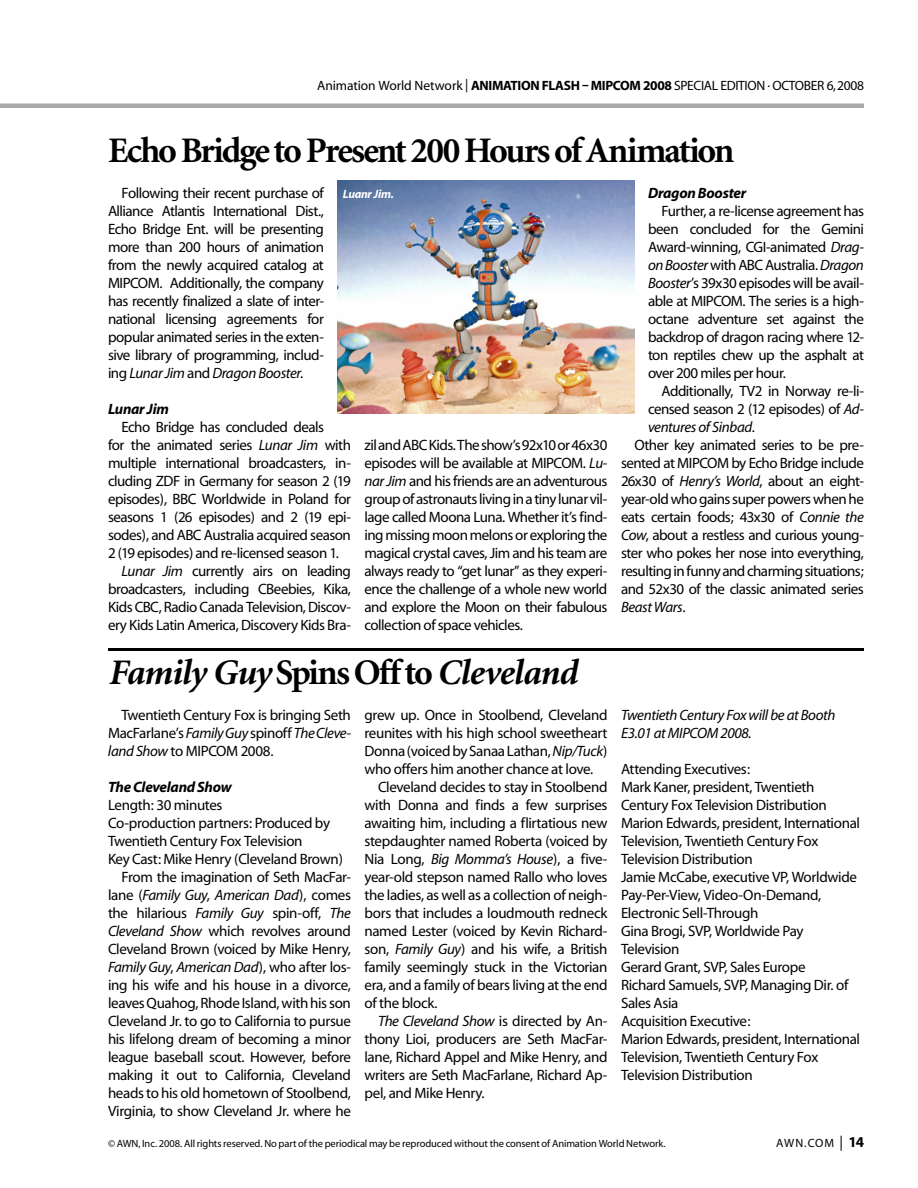
<style>
.page{position:relative;width:918px;height:1188px;background:#fff}
.page>*{position:absolute;margin:0;border:0;box-sizing:border-box;transform-origin:0 0}
.t1{font:700 36px "Minion";letter-spacing:-.055em;color:#000}
.t2{font:italic 700 36px "Minion";letter-spacing:-.025em;color:#000}
.t3{font:15px/18px "Myriad";letter-spacing:-.025em;color:#000;text-align:justify}
.t4{font:italic 15px/18px "Myriad";letter-spacing:-.025em;color:#000}
.t5{font:italic 700 15px "Myriad";letter-spacing:-.02em;color:#000}
.t6{font:13.5px "Myriad";letter-spacing:-.025em;color:#000}
.t7{font:12px "Myriad";letter-spacing:.07em;color:#000}
.t8{font:italic 700 12px "Myriad";letter-spacing:-.025em;color:#fff}
.t9{font:10.5px "Myriad";letter-spacing:-.01em;color:#000}
.s1{font-weight:700}
.s2{font-style:italic}
.s3{font-style:normal}
.s4{font-size:15px}
.s5{font-weight:700;font-size:15px}
</style>
<div class="page">
<hr style="left:0;top:104px;width:864px;height:4px;background:#aaa">
<img style="left:338px;top:180px;width:296px;height:234px">
<hr style="left:108px;top:648px;width:756px;height:3px;background:#000">
<p class="t6" style="left:317px;top:79px;width:548px">Animation World Network | <span class="s1">ANIMATION FLASH – MIPCOM 2008</span> SPECIAL EDITION · OCTOBER 6, 2008</p>
<h1 class="t1" style="left:108px;top:132px;width:628px">Echo Bridge to Present 200 Hours of Animation</h1>
<p class="t3" style="left:108px;top:185px;width:218px;text-indent:14px">Following their recent purchase of Alliance Atlantis International Dist., Echo Bridge Ent. will be presenting more than 200 hours of animation from the newly acquired catalog at MIPCOM. Additionally, the company has recently finalized a slate of inter&shy;national licensing agreements for popular animated series in the exten&shy;sive library of programming, includ&shy;ing <span class="s2">Lunar Jim</span> and <span class="s2">Dragon Booster</span>.</p>
<p class="t5" style="left:108px;top:401px;width:62px">Lunar Jim</p>
<p class="t3" style="left:122px;top:419px;width:204px">Echo Bridge has concluded deals</p>
<p class="t3" style="left:108px;top:437px;width:244px">for the animated series <span class="s2">Lunar Jim</span> with</p>
<p class="t3" style="left:108px;top:455px;width:245px">multiple international broadcasters, in-</p>
<p class="t3" style="left:108px;top:473px;width:244px">cluding ZDF in Germany for season 2 (19</p>
<p class="t3" style="left:108px;top:491px;width:245px">episodes), BBC Worldwide in Poland for</p>
<p class="t3" style="left:108px;top:509px;width:244px">seasons 1 (26 episodes) and 2 (19 epi-</p>
<p class="t3" style="left:108px;top:527px;width:244px">sodes), and ABC Australia acquired season</p>
<p class="t3" style="left:108px;top:545px;width:233px">2 (19 episodes) and re-licensed season 1.</p>
<p class="t3" style="left:122px;top:563px;width:231px"><span class="s2">Lunar Jim</span> currently airs on leading</p>
<p class="t3" style="left:108px;top:581px;width:244px">broadcasters, including CBeebies, Kika,</p>
<p class="t3" style="left:108px;top:599px;width:245px">Kids CBC, Radio Canada Television, Discov-</p>
<p class="t3" style="left:108px;top:617px;width:245px">ery Kids Latin America, Discovery Kids Bra-</p>
<p class="t5" style="left:648px;top:185px;width:100px">Dragon Booster</p>
<p class="t3" style="left:648px;top:203px;width:217px;text-indent:14px">Further, a re-license agreement has been concluded for the Gemini Award-winning, CGI-animated <span class="s2">Drag&shy;on Booster</span> with ABC Australia. <span class="s2">Dragon Booster</span>’s 39x30 episodes will be avail&shy;able at MIPCOM. The series is a high&shy;octane adventure set against the backdrop of dragon racing where 12- ton reptiles chew up the asphalt at over 200 miles per hour.</p>
<p class="t3" style="left:662px;top:383px;width:204px">Additionally, TV2 in Norway re-li-</p>
<p class="t3" style="left:648px;top:401px;width:217px">censed season 2 (12 episodes) of <span class="s2">Ad-</span></p>
<p class="t4" style="left:648px;top:419px;width:108px">ventures of Sinbad<span class="s3">.</span></p>
<p class="t3" style="left:635px;top:437px;width:231px">Other key animated series to be pre-</p>
<p class="t3" style="left:621px;top:455px;width:244px">sented at MIPCOM by Echo Bridge include</p>
<p class="t3" style="left:621px;top:473px;width:244px">26x30 of <span class="s2">Henry’s World</span>, about an eight-</p>
<p class="t3" style="left:621px;top:491px;width:244px">year-old who gains super powers when he</p>
<p class="t3" style="left:621px;top:509px;width:244px">eats certain foods; 43x30 of <span class="s2">Connie the</span></p>
<p class="t3" style="left:621px;top:527px;width:244px"><span class="s2">Cow</span>, about a restless and curious young-</p>
<p class="t3" style="left:621px;top:545px;width:244px">ster who pokes her nose into everything,</p>
<p class="t3" style="left:621px;top:563px;width:244px">resulting in funny and charming situations;</p>
<p class="t3" style="left:621px;top:581px;width:244px">and 52x30 of the classic animated series</p>
<p class="t4" style="left:621px;top:599px;width:66px">Beast Wars<span class="s3">.</span></p>
<p class="t8" style="left:343px;top:188px;width:52px">Luanr Jim.</p>
<p class="t3" style="left:365px;top:437px;width:245px">zil and ABC Kids. The show’s 92x10 or 46x30 episodes will be available at MIPCOM. <span class="s2">Lu&shy;nar Jim</span> and his friends are an adventurous group of astronauts living in a tiny lunar vil&shy;lage called Moona Luna. Whether it’s find&shy;ing missing moon melons or exploring the magical crystal caves, Jim and his team are always ready to “get lunar” as they experi&shy;ence the challenge of a whole new world and explore the Moon on their fabulous collection of space vehicles.</p>
<h1 class="t2" style="left:108px;top:654px;width:471px">Family Guy <span class="s3">Spins Off to</span> Cleveland</h1>
<p class="t3" style="left:108px;top:707px;width:244px;text-indent:14px">Twentieth Century Fox is bringing Seth MacFarlane’s <span class="s2">Family Guy</span> spinoff <span class="s2">The Cleve&shy;land Show</span> to MIPCOM 2008.</p>
<p class="t5" style="left:108px;top:779px;width:125px">The Cleveland Show</p>
<p class="t3" style="left:108px;top:797px;width:116px">Length: 30 minutes</p>
<p class="t3" style="left:108px;top:815px;width:224px">Co-production partners: Produced by</p>
<p class="t3" style="left:108px;top:833px;width:196px">Twentieth Century Fox Television</p>
<p class="t3" style="left:108px;top:851px;width:236px">Key Cast: Mike Henry (Cleveland Brown)</p>
<p class="t3" style="left:122px;top:869px;width:231px">From the imagination of Seth MacFar-</p>
<p class="t4" style="left:108px;top:887px;width:244px"><span class="s3">lane (</span>Family Guy<span class="s3">,</span> American Dad<span class="s3">), comes</span></p>
<p class="t3" style="left:108px;top:905px;width:244px">the hilarious <span class="s2">Family Guy</span> spin-off, <span class="s2">The</span></p>
<p class="t3" style="left:108px;top:923px;width:244px"><span class="s2">Cleveland Show</span> which revolves around</p>
<p class="t3" style="left:108px;top:941px;width:244px">Cleveland Brown (voiced by Mike Henry,</p>
<p class="t4" style="left:108px;top:959px;width:244px">Family Guy<span class="s3">,</span> American Dad<span class="s3">), who after los-</span></p>
<p class="t3" style="left:108px;top:977px;width:244px">ing his wife and his house in a divorce,</p>
<p class="t3" style="left:108px;top:995px;width:244px">leaves Quahog, Rhode Island, with his son</p>
<p class="t3" style="left:108px;top:1013px;width:244px">Cleveland Jr. to go to California to pursue</p>
<p class="t3" style="left:108px;top:1031px;width:244px">his lifelong dream of becoming a minor</p>
<p class="t3" style="left:108px;top:1049px;width:245px">league baseball scout. However, before</p>
<p class="t3" style="left:108px;top:1067px;width:244px">making it out to California, Cleveland</p>
<p class="t3" style="left:108px;top:1085px;width:245px">heads to his old hometown of Stoolbend,</p>
<p class="t3" style="left:108px;top:1103px;width:244px">Virginia, to show Cleveland Jr. where he</p>
<p class="t3" style="left:365px;top:707px;width:244px">grew up. Once in Stoolbend, Cleveland</p>
<p class="t3" style="left:365px;top:725px;width:244px">reunites with his high school sweetheart</p>
<p class="t3" style="left:365px;top:743px;width:244px">Donna (voiced by Sanaa Lathan, <span class="s2">Nip/Tuck</span>)</p>
<p class="t3" style="left:365px;top:761px;width:230px">who offers him another chance at love.</p>
<p class="t3" style="left:378px;top:779px;width:231px">Cleveland decides to stay in Stoolbend</p>
<p class="t3" style="left:365px;top:797px;width:244px">with Donna and finds a few surprises</p>
<p class="t3" style="left:365px;top:815px;width:244px">awaiting him, including a flirtatious new</p>
<p class="t3" style="left:365px;top:833px;width:244px">stepdaughter named Roberta (voiced by</p>
<p class="t3" style="left:365px;top:851px;width:244px">Nia Long, <span class="s2">Big Momma’s House</span>), a five-</p>
<p class="t3" style="left:364px;top:869px;width:244px">year-old stepson named Rallo who loves</p>
<p class="t3" style="left:364px;top:887px;width:244px">the ladies, as well as a collection of neigh-</p>
<p class="t3" style="left:364px;top:905px;width:244px">bors that includes a loudmouth redneck</p>
<p class="t3" style="left:365px;top:923px;width:245px">named Lester (voiced by Kevin Richard-</p>
<p class="t3" style="left:365px;top:941px;width:245px">son, <span class="s2">Family Guy</span>) and his wife, a British</p>
<p class="t3" style="left:365px;top:959px;width:244px">family seemingly stuck in the Victorian</p>
<p class="t3" style="left:365px;top:977px;width:245px">era, and a family of bears living at the end</p>
<p class="t3" style="left:365px;top:995px;width:74px">of the block.</p>
<p class="t4" style="left:378px;top:1013px;width:231px">The Cleveland Show <span class="s3">is directed by An-</span></p>
<p class="t3" style="left:364px;top:1031px;width:245px">thony Lioi, producers are Seth MacFar-</p>
<p class="t3" style="left:365px;top:1049px;width:245px">lane, Richard Appel and Mike Henry, and</p>
<p class="t3" style="left:365px;top:1067px;width:245px">writers are Seth MacFarlane, Richard Ap-</p>
<p class="t3" style="left:365px;top:1085px;width:122px">pel, and Mike Henry.</p>
<p class="t4" style="left:621px;top:707px;width:216px">Twentieth Century Fox will be at Booth<br>E3.01 at MIPCOM 2008.</p>
<p class="t3" style="left:621px;top:761px;width:241px;text-align:left">Attending Executives:<br>Mark Kaner, president, Twentieth<br>Century Fox Television Distribution<br>Marion Edwards, president, International<br>Television, Twentieth Century Fox<br>Television Distribution<br>Jamie McCabe, executive VP, Worldwide<br>Pay-Per-View, Video-On-Demand,<br>Electronic Sell-Through<br>Gina Brogi, SVP, Worldwide Pay<br>Television<br>Gerard Grant, SVP, Sales Europe<br>Richard Samuels, SVP, Managing Dir. of<br>Sales Asia<br>Acquisition Executive:<br>Marion Edwards, president, International<br>Television, Twentieth Century Fox<br>Television Distribution</p>
<p class="t9" style="left:108px;top:1138px;width:559px">© AWN, Inc. 2008. All rights reserved. No part of the periodical may be reproduced without the consent of Animation World Network.</p>
<p class="t7" style="left:776px;top:1137px;width:89px">AWN.COM <span class="s4">|</span> <span class="s5">14</span></p>
</div>
